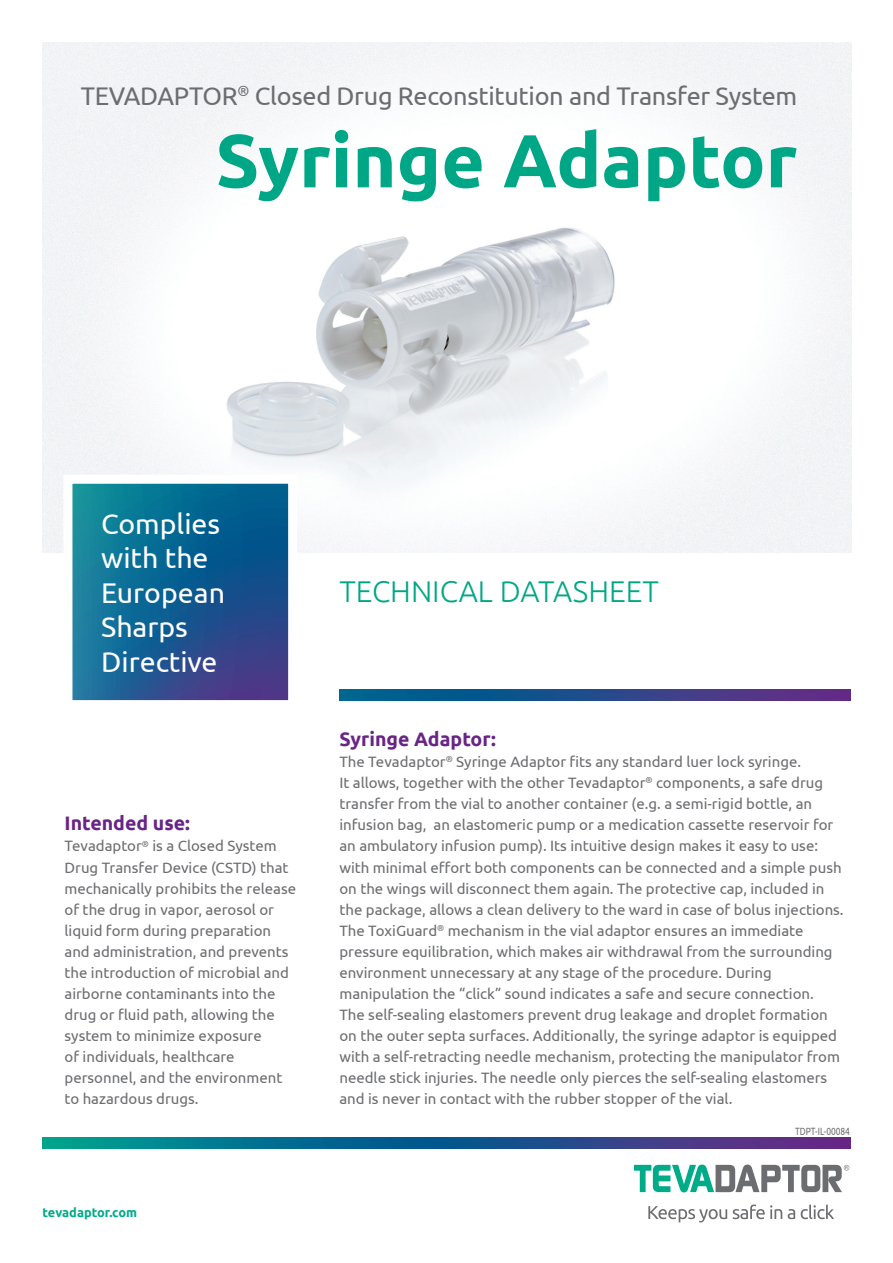
<style>
.page{position:relative;width:893px;height:1263px;background:#fff}
.page>*{position:absolute;margin:0;border:0;box-sizing:border-box;transform-origin:0 0}
.t1{font:700 75px "Ubuntu";color:#00a786}
.t2{font:300 30px "Ubuntu";color:#00a786}
.t3{font:28.5px/34.5px "Ubuntu";color:#fff}
.t4{font:25.5px "Ubuntu";letter-spacing:-.01em;color:#6c6d70}
._1_Introtekst_nieuw{font:700 19.5px "Ubuntu";color:#682586}
._1_Introtekst_nieuw-2{font:15px/21px "Ubuntu";color:#6c6d70}
.WEB{font:700 12.75px "Ubuntu";color:#00ab89}
.referenties{font:10.5px "Ubuntu";color:#6c6d70;scale:.8 1}
</style>
<div class="page">
<svg style="left:634px;top:1164px;width:215px;height:28px"></svg>
<svg style="left:648px;top:1206px;width:79px;height:16px"></svg>
<svg style="left:733px;top:1204px;width:49px;height:15px"></svg>
<svg style="left:788px;top:1209px;width:7px;height:10px"></svg>
<svg style="left:801px;top:1204px;width:33px;height:15px"></svg>
<img style="left:43px;top:43px;width:808px;height:510px">
<svg style="left:339px;top:690px;width:511px;height:11px"></svg>
<svg style="left:59px;top:470px;width:243px;height:231px"></svg>
<svg style="left:43px;top:1138px;width:807px;height:10px"></svg>
<p class="t4" style="left:81px;top:80px;width:718px">TEVADAPTOR<sup>®</sup> Closed Drug Reconstitution and Transfer System</p>
<p class="t1" style="left:216px;top:115px;width:583px">Syringe Adaptor</p>
<p class="t3" style="left:101px;top:505px;width:125px">Complies with the<br>European<br>Sharps</p>
<p class="t3" style="left:101px;top:643px;width:118px">Directive</p>
<p class="_1_Introtekst_nieuw" style="left:65px;top:812px;width:127px">Intended use:</p>
<p class="_1_Introtekst_nieuw-2" style="left:65px;top:835px;width:233px">Tevadaptor<sup>®</sup> is a Closed System<br>Drug Transfer Device (CSTD) that mechanically prohibits the release of the drug in vapor, aerosol or liquid form during preparation and administration, and prevents the introduction of microbial and airborne contaminants into the drug or fluid path, allowing the system to minimize exposure<br>of individuals, healthcare personnel, and the environment to hazardous drugs.</p>
<p class="WEB" style="left:43px;top:1205px;width:96px">tevadaptor.com</p>
<p class="t2" style="left:339px;top:573px;width:321px">TECHNICAL DATASHEET</p>
<p class="_1_Introtekst_nieuw" style="left:339px;top:728px;width:158px">Syringe Adaptor:</p>
<p class="_1_Introtekst_nieuw-2" style="left:339px;top:751px;width:506px">The Tevadaptor<sup>®</sup> Syringe Adaptor fits any standard luer lock syringe.<br>It allows, together with the other Tevadaptor<sup>®</sup> components, a safe drug transfer from the vial to another container (e.g. a semi-rigid bottle, an infusion bag, an elastomeric pump or a medication cassette reservoir for an ambulatory infusion pump). Its intuitive design makes it easy to use: with minimal effort both components can be connected and a simple push on the wings will disconnect them again. The protective cap, included in the package, allows a clean delivery to the ward in case of bolus injections.<br>The ToxiGuard<sup>®</sup> mechanism in the vial adaptor ensures an immediate pressure equilibration, which makes air withdrawal from the surrounding environment unnecessary at any stage of the procedure. During manipulation the “click” sound indicates a safe and secure connection.<br>The self-sealing elastomers prevent drug leakage and droplet formation on the outer septa surfaces. Additionally, the syringe adaptor is equipped with a self-retracting needle mechanism, protecting the manipulator from needle stick injuries. The needle only pierces the self-sealing elastomers and is never in contact with the rubber stopper of the vial.</p>
<p class="referenties" style="left:795px;top:1125px;width:70px">TDPT-IL-00084</p>
</div>
